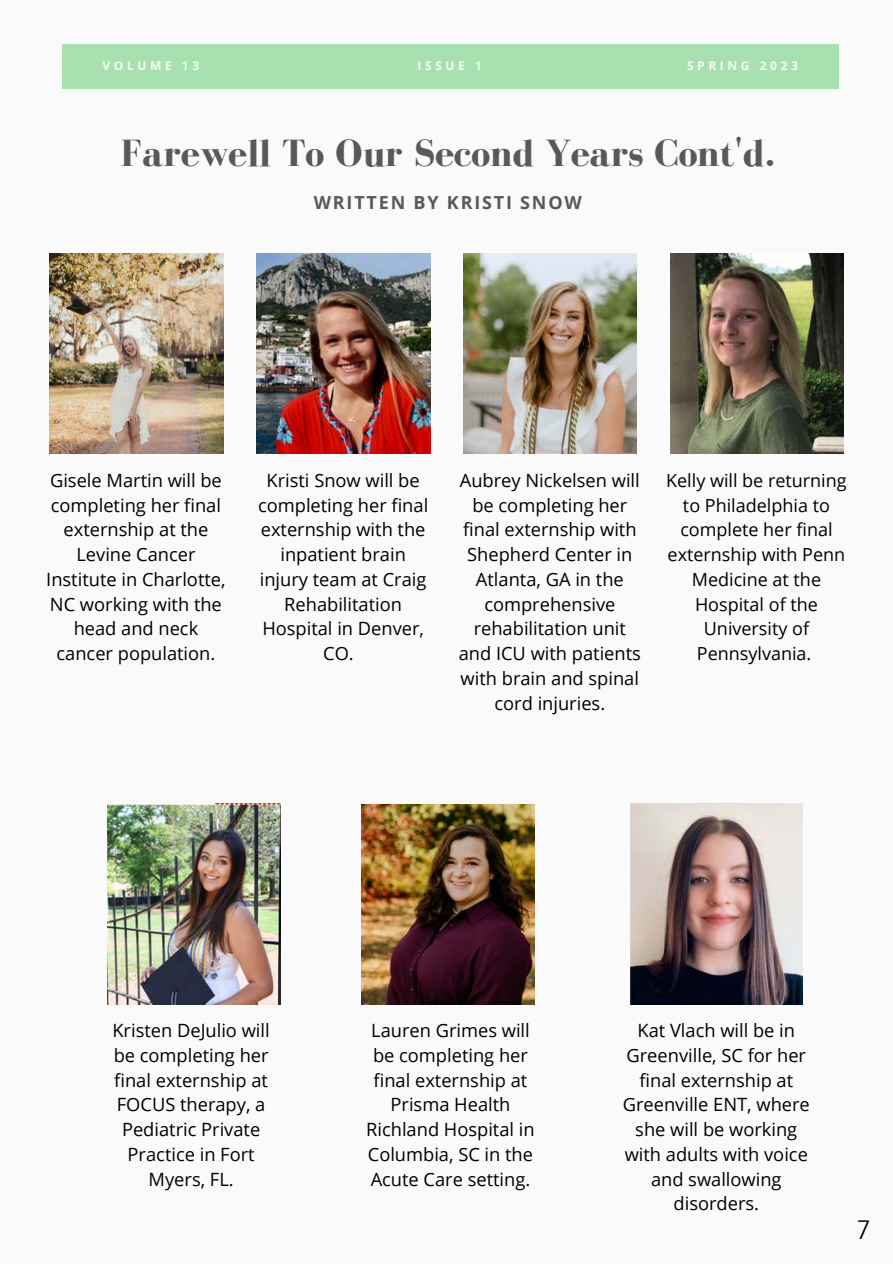
<style>
.page{position:relative;width:893px;height:1264px;background:#fff}
.page>*{position:absolute;margin:0;border:0;box-sizing:border-box;transform-origin:0 0}
.t1{font:700 39px "Bodoni FLF";color:#595959}
.t2{font:300 30px "Aceh";color:#000}
.t3{font:18.3px/24.8px "Open Sans";color:#000;text-align:center}
.t4{font:18px/24.8px "Open Sans";color:#000;text-align:center}
.t5{font:700 18px "Open Sans";letter-spacing:.1em;color:#595959}
.t6{font:700 12px "Open Sans";letter-spacing:.3em;color:#fafafa}
</style>
<div class="page">
<div style="left:0;top:0;width:892px;height:1262px;background:#fafafa"></div>
<div style="left:62px;top:44px;width:776px;height:45px;background:#a8e1af"></div>
<img style="left:49px;top:253px;width:174px;height:201px">
<img style="left:630px;top:804px;width:172px;height:200px">
<img style="left:257px;top:253px;width:173px;height:201px">
<img style="left:361px;top:804px;width:173px;height:200px">
<img style="left:107px;top:804px;width:173px;height:200px">
<img style="left:463px;top:253px;width:173px;height:201px">
<img style="left:670px;top:253px;width:173px;height:201px">
<p class="t6" style="left:102px;top:57px;width:98px">VOLUME 13</p>
<p class="t6" style="left:417px;top:57px;width:66px">ISSUE 1</p>
<p class="t6" style="left:687px;top:57px;width:112px">SPRING 2023</p>
<h1 class="t1" style="left:121px;top:131px;width:656px">Farewell To Our Second Years Cont'd.</h1>
<p class="t5" style="left:314px;top:190px;width:269px">WRITTEN BY KRISTI SNOW</p>
<p class="t3" style="left:46px;top:467px;width:181px">Gisele Martin will be completing her final externship at the<br>Levine Cancer<br>Institute in Charlotte,<br>NC working with the head and neck cancer population.</p>
<p class="t3" style="left:258px;top:467px;width:172px">Kristi Snow will be completing her final externship with the inpatient brain injury team at Craig<br>Rehabilitation<br>Hospital in Denver,<br>CO.</p>
<p class="t3" style="left:458px;top:467px;width:184px">Aubrey Nickelsen will be completing her final externship with<br>Shepherd Center in<br>Atlanta, GA in the comprehensive rehabilitation unit and ICU with patients with brain and spinal cord injuries.</p>
<p class="t4" style="left:666px;top:467px;width:182px">Kelly will be returning to Philadelphia to complete her final externship with Penn<br>Medicine at the<br>Hospital of the<br>University of<br>Pennsylvania.</p>
<p class="t3" style="left:112px;top:1017px;width:159px">Kristen DeJulio will be completing her final externship at<br>FOCUS therapy, a<br>Pediatric Private<br>Practice in Fort<br>Myers, FL.</p>
<p class="t3" style="left:366px;top:1017px;width:170px">Lauren Grimes will be completing her final externship at<br>Prisma Health<br>Richland Hospital in<br>Columbia, SC in the<br>Acute Care setting.</p>
<p class="t3" style="left:622px;top:1017px;width:188px">Kat Vlach will be in<br>Greenville, SC for her final externship at<br>Greenville ENT, where she will be working with adults with voice and swallowing disorders.</p>
<h2 class="t2" style="left:857px;top:1216px;width:13px">7</h2>
</div>
